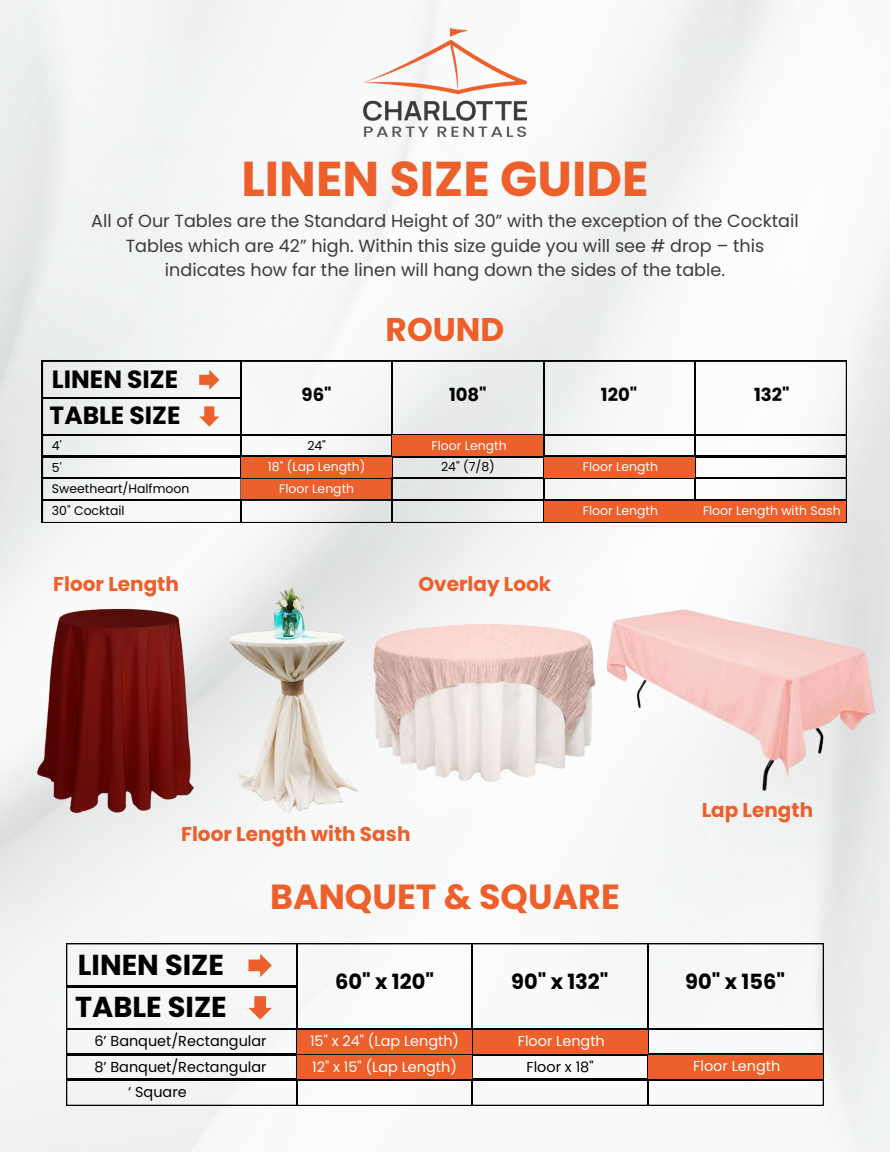
<style>
.page{position:relative;width:890px;height:1152px;background:#fff}
.page>*{position:absolute;margin:0;border:0;box-sizing:border-box;transform-origin:0 0}
.t1{font:700 48.9px "Poppins";color:#ed5f2b}
.t2{font:700 34.88px "Poppins";color:#ed5f2b}
.t3{font:700 32.78px "Poppins";color:#ed5f2b}
.t4{font:700 28.8px "Poppins";color:#000}
.t5{font:700 24.9px "Poppins";color:#000}
.t6{font:700 20.92px "Poppins";color:#000}
.t7{font:700 19.95px "Poppins";color:#ed5f2b}
.t8{font:700 18.08px "Poppins";color:#000}
.t9{font:17.55px/24.5px "Poppins";color:#3b3b3b;text-align:center}
.t10{font:14.4px "Poppins";color:#fff}
.t11{font:14.4px "Poppins";color:#000}
.t12{font:12.45px "Poppins";color:#fff}
.t13{font:12.45px "Poppins";color:#000}
</style>
<div class="page">
<img style="left:0;top:0;width:890px;height:1152px">
<img style="left:363px;top:28px;width:164px;height:109px">
<img style="left:30px;top:596px;width:172px;height:223px">
<img style="left:211px;top:576px;width:151px;height:238px">
<svg style="left:66px;top:943px;width:758px;height:163px"></svg>
<img style="left:362px;top:614px;width:246px;height:177px">
<img style="left:608px;top:593px;width:274px;height:214px">
<svg style="left:42px;top:361px;width:805px;height:162px"></svg>
<p class="t1" style="left:241px;top:145px;width:408px">LINEN SIZE GUIDE</p>
<p class="t9" style="left:91px;top:209px;width:709px">All of Our Tables are the Standard Height of 30” with the exception of the Cocktail<br>Tables which are 42” high. Within this size guide you will see # drop – this indicates how far the linen will hang down the sides of the table.</p>
<p class="t3" style="left:386px;top:307px;width:120px">ROUND</p>
<p class="t5" style="left:52px;top:362px;width:128px">LINEN SIZE</p>
<h5 class="t5" style="left:50px;top:398px;width:132px">TABLE SIZE</h5>
<p class="t13" style="left:52px;top:437px;width:11px">4'</p>
<p class="t13" style="left:307px;top:437px;width:20px">24"</p>
<h5 class="t8" style="left:302px;top:382px;width:32px">96"</h5>
<p class="t8" style="left:449px;top:382px;width:39px">108"</p>
<h5 class="t8" style="left:601px;top:382px;width:38px">120"</h5>
<p class="t8" style="left:754px;top:382px;width:37px">132"</p>
<p class="t12" style="left:432px;top:436px;width:77px">Floor Length</p>
<h2 class="t12" style="left:268px;top:458px;width:99px">18" (Lap Length)</h2>
<h5 class="t13" style="left:441px;top:458px;width:55px">24" (7/8)</h5>
<h3 class="t12" style="left:279px;top:480px;width:77px">Floor Length</h3>
<h5 class="t13" style="left:52px;top:458px;width:11px">5'</h5>
<h5 class="t13" style="left:52px;top:480px;width:139px">Sweetheart/Halfmoon</h5>
<h5 class="t13" style="left:52px;top:502px;width:74px">30" Cocktail</h5>
<h3 class="t12" style="left:703px;top:502px;width:139px">Floor Length with Sash</h3>
<p class="t12" style="left:583px;top:458px;width:77px">Floor Length</p>
<p class="t12" style="left:583px;top:502px;width:77px">Floor Length</p>
<p class="t7" style="left:53px;top:570px;width:127px">Floor Length</p>
<p class="t7" style="left:418px;top:570px;width:134px">Overlay Look</p>
<p class="t7" style="left:181px;top:820px;width:231px">Floor Length with Sash</p>
<p class="t2" style="left:270px;top:873px;width:351px">BANQUET &amp; SQUARE</p>
<p class="t7" style="left:702px;top:796px;width:113px">Lap Length</p>
<h4 class="t4" style="left:78px;top:944px;width:148px">LINEN SIZE</h4>
<h6 class="t4" style="left:75px;top:987px;width:153px">TABLE SIZE</h6>
<h6 class="t11" style="left:94px;top:1031px;width:174px">6’ Banquet/Rectangular</h6>
<h6 class="t11" style="left:94px;top:1057px;width:174px">8’ Banquet/Rectangular</h6>
<p class="t11" style="left:128px;top:1082px;width:60px">‘ Square</p>
<h4 class="t6" style="left:335px;top:967px;width:100px">60" x 120"</h4>
<p class="t6" style="left:511px;top:967px;width:99px">90" x 132"</p>
<p class="t6" style="left:685px;top:967px;width:101px">90" x 156"</p>
<h6 class="t10" style="left:310px;top:1031px;width:151px">15" x 24" (Lap Length)</h6>
<p class="t10" style="left:518px;top:1031px;width:89px">Floor Length</p>
<p class="t10" style="left:312px;top:1057px;width:146px">12" x 15" (Lap Length)</p>
<p class="t11" style="left:526px;top:1056px;width:69px">Floor x 18"</p>
<h2 class="t10" style="left:693px;top:1056px;width:89px">Floor Length</h2>
</div>
